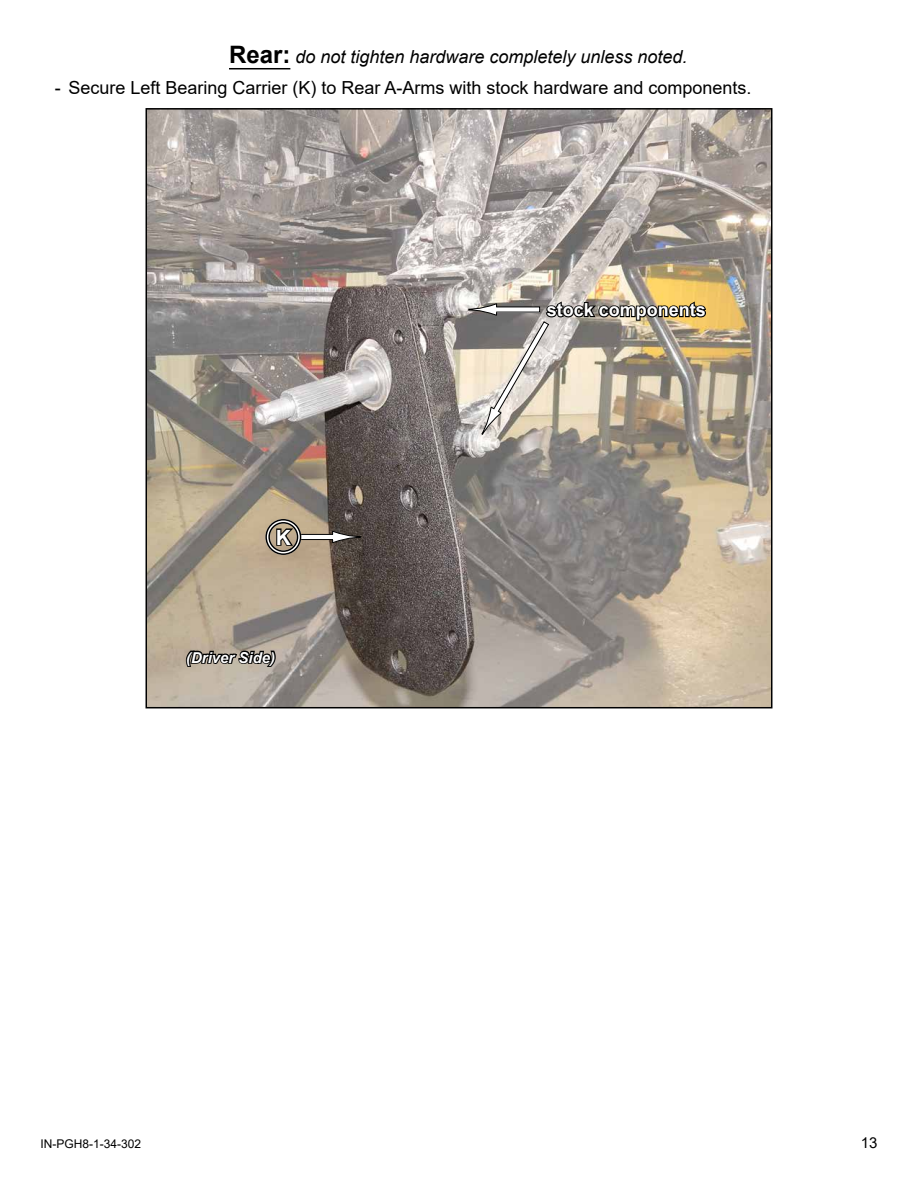
<style>
.page{position:relative;width:918px;height:1188px;background:#fff}
.page>*{position:absolute;margin:0;border:0;box-sizing:border-box;transform-origin:0 0}
.t1{font:700 21px "Arial";color:#fff}
.t2{font:18px "Arial";color:#000}
.t3{font:italic 18px "Arial";color:#000}
.t4{font:700 18px "Arial";color:#fff}
.t5{font:italic 700 15px "Arial";color:#fff}
.t6{font:15px "Arial";color:#000}
.t7{font:12px "Arial";color:#000}
.s1{font-weight:700;font-style:normal;font-size:24px}
</style>
<div class="page">
<img style="left:149px;top:111px;width:620px;height:594px">
<hr style="left:229px;top:68px;width:61px;height:1px;background:#000">
<svg style="left:184px;top:649px;width:93px;height:19px;background:#5c564e"></svg>
<div style="left:299px;top:534px;width:34px;height:6px;background:#fff"></div>
<div style="left:299px;top:534px;width:34px;height:6px;border:1px solid #000"></div>
<svg style="left:332px;top:530px;width:29px;height:14px"></svg>
<div style="left:265px;top:519px;width:36px;height:36px;border:4px solid #fff;border-radius:50%"></div>
<div style="left:265px;top:519px;width:36px;height:36px;border:1px solid #000;border-radius:50%"></div>
<div style="left:268px;top:522px;width:30px;height:30px;border:1px solid #000;border-radius:50%"></div>
<svg style="left:275px;top:527px;width:21px;height:20px"></svg>
<svg style="left:468px;top:300px;width:240px;height:136px;background:#b0a797"></svg>
<p class="t3" style="left:229px;top:45px;width:460px"><span class="s1">Rear:</span> do not tighten hardware completely unless noted.</p>
<p class="t2" style="left:55px;top:75px;width:698px">- Secure Left Bearing Carrier (K) to Rear A-Arms with stock hardware and components.</p>
<p class="t1" style="left:276px;top:522px;width:17px">K</p>
<p class="t5" style="left:186px;top:647px;width:91px">(Driver Side)</p>
<p class="t4" style="left:547px;top:297px;width:161px">stock components</p>
<p class="t7" style="left:40px;top:1135px;width:102px">IN-PGH8-1-34-302</p>
<p class="t6" style="left:861px;top:1132px;width:18px">13</p>
</div>
